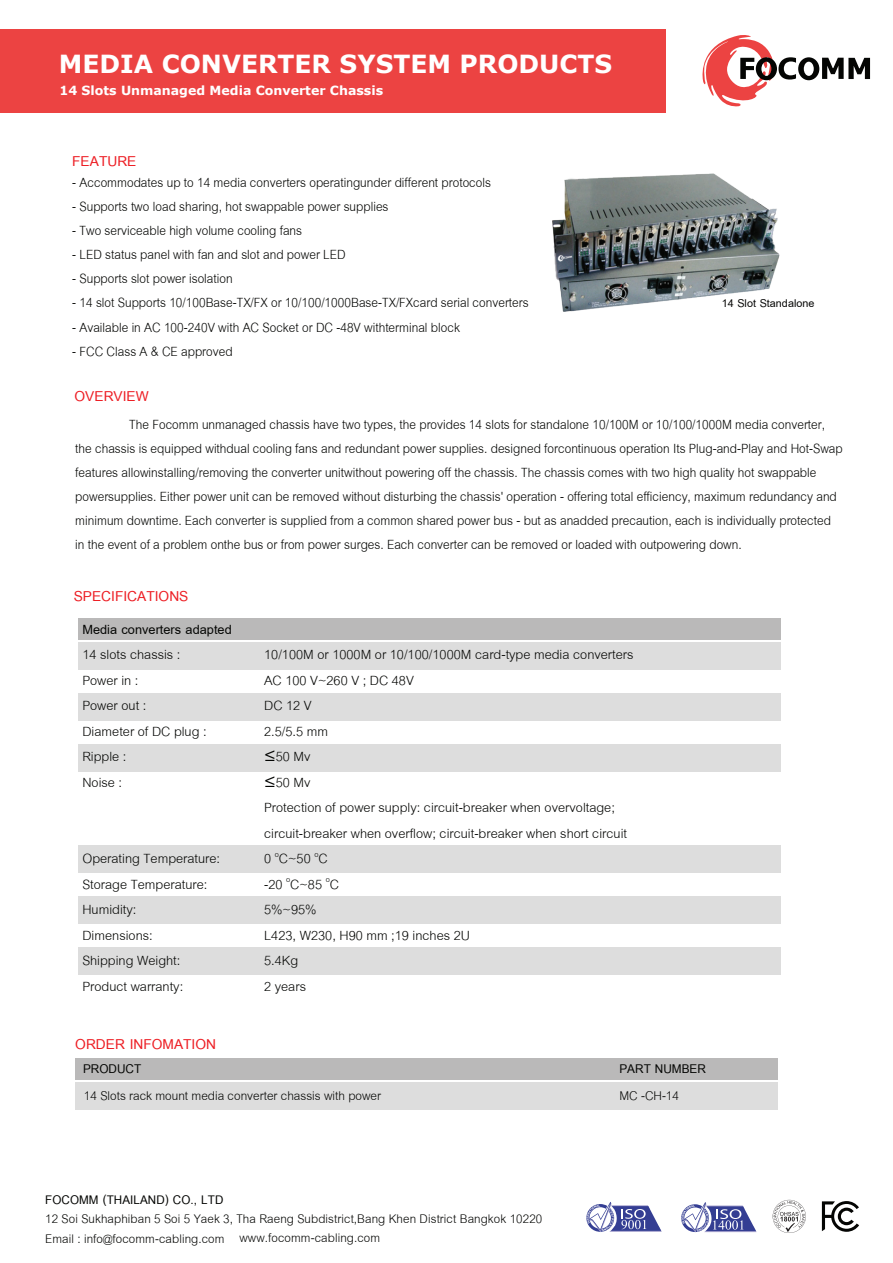
<style>
.page{position:relative;width:893px;height:1263px;background:#fff}
.page>*{position:absolute;margin:0;border:0;box-sizing:border-box;transform-origin:0 0}
.t1{font:700 24.9px "Verdana";color:#fff}
.t2{font:700 21px "Cordia New";color:#ed1d23}
.t3{font:19.5px/24px "Cordia New";color:#040503;scale:.93 1}
.t4{font:19.5px/25.5px "Cordia New";color:#040503}
.t5{font:700 19.5px "Cordia New";color:#040503}
.t6{font:18.6px "Cordia New";color:#040503}
.t7{font:700 18.6px "Cordia New";color:#040503}
.t8{font:18.3px/19.5px "Cordia New";letter-spacing:.005em;color:#040503}
.t9{font:700 18.3px "Cordia New";letter-spacing:.005em;color:#040503}
.t10{font:700 16.5px "Cordia New";color:#050504}
.t11{font:700 12.6px "Verdana";color:#fff}
.s1{font-family:"Myriad Pro"}
</style>
<div class="page">
<svg style="left:586px;top:1202px;width:76px;height:30px"></svg>
<svg style="left:681px;top:1202px;width:76px;height:30px"></svg>
<svg style="left:773px;top:1200px;width:33px;height:33px"></svg>
<svg style="left:822px;top:1201px;width:37px;height:31px"></svg>
<div style="left:75px;top:1058px;width:702px;height:22px;background:#bab9b9"></div>
<div style="left:79px;top:618px;width:702px;height:22px;background:#bab9b9"></div>
<div style="left:75px;top:1083px;width:702px;height:27px;background:#ddd"></div>
<div style="left:79px;top:642px;width:702px;height:28px;background:#ddd"></div>
<div style="left:79px;top:693px;width:702px;height:27px;background:#ddd"></div>
<div style="left:79px;top:744px;width:702px;height:27px;background:#ddd"></div>
<div style="left:79px;top:846px;width:702px;height:27px;background:#ddd"></div>
<div style="left:79px;top:896px;width:702px;height:27px;background:#ddd"></div>
<div style="left:79px;top:947px;width:702px;height:27px;background:#ddd"></div>
<div style="left:0;top:29px;width:666px;height:83px;background:#ec4342"></div>
<svg style="left:702px;top:35px;width:168px;height:72px"></svg>
<img style="left:553px;top:174px;width:226px;height:137px">
<p class="t1" style="left:59px;top:46px;width:555px">MEDIA CONVERTER SYSTEM PRODUCTS</p>
<p class="t11" style="left:59px;top:82px;width:325px">14 Slots Unmanaged Media Converter Chassis</p>
<p class="t2" style="left:72px;top:148px;width:66px">FEATURE</p>
<p class="t3" style="left:72px;top:171px;width:452px">- Accommodates up to 14 media converters operatingunder different protocols</p>
<p class="t3" style="left:72px;top:195px;width:342px">- Supports two load sharing, hot swappable power supplies</p>
<p class="t3" style="left:72px;top:219px;width:249px">- Two serviceable high volume cooling fans</p>
<p class="t3" style="left:72px;top:243px;width:296px">- LED status panel with fan and slot and power LED</p>
<p class="t3" style="left:72px;top:267px;width:174px">- Supports slot power isolation</p>
<p class="t3" style="left:72px;top:291px;width:492px">- 14 slot Supports 10/100Base-TX/FX or 10/100/1000Base-TX/FXcard serial converters</p>
<p class="t3" style="left:72px;top:315px;width:418px">- Available in AC 100-240V with AC Socket or DC -48V withterminal block</p>
<p class="t3" style="left:72px;top:339px;width:174px">- FCC Class A &amp; CE approved</p>
<p class="t2" style="left:75px;top:383px;width:76px">OVERVIEW</p>
<p class="t10" style="left:722px;top:293px;width:94px">14 Slot Standalone</p>
<p class="t3" style="left:75px;top:413px;width:827px;text-indent:54px">The Focomm unmanaged chassis have two types, the provides 14 slots for standalone 10/100M or 10/100/1000M media converter, the chassis is equipped withdual cooling fans and redundant power supplies. designed forcontinuous operation Its Plug-and-Play and Hot-Swap features allowinstalling/removing the converter unitwithout powering off the chassis. The chassis comes with two high quality hot swappable powersupplies. Either power unit can be removed without disturbing the chassis' operation - offering total efficiency, maximum redundancy and minimum downtime. Each converter is supplied from a common shared power bus - but as anadded precaution, each is individually protected in the event of a problem onthe bus or from power surges. Each converter can be removed or loaded with outpowering down.</p>
<p class="t2" style="left:74px;top:584px;width:116px">SPECIFICATIONS</p>
<p class="t5" style="left:82px;top:617px;width:151px">Media converters adapted</p>
<p class="t4" style="left:82px;top:642px;width:126px">14 slots chassis :<br>Power in :<br>Power out :<br>Diameter of DC plug :<br>Ripple :<br>Noise :</p>
<p class="t4" style="left:82px;top:846px;width:139px">Operating Temperature:<br>Storage Temperature:<br>Humidity:<br>Dimensions:<br>Shipping Weight:<br>Product warranty:</p>
<p class="t2" style="left:75px;top:1031px;width:142px">ORDER INFOMATION</p>
<p class="t4" style="left:264px;top:642px;width:371px">10/100M or 1000M or 10/100/1000M card-type media converters<br>AC 100 V~260 V ; DC 48V<br>DC 12 V<br>2.5/5.5 mm<br><span class="s1">≤</span>50 Mv<br><span class="s1">≤</span>50 Mv<br>Protection of power supply: circuit-breaker when overvoltage; circuit-breaker when overflow; circuit-breaker when short circuit<br>0 <sup>o</sup>C~50 <sup>o</sup>C<br>-20 <sup>o</sup>C~85 <sup>o</sup>C<br>5%~95%<br>L423, W230, H90 mm ;19 inches 2U<br>5.4Kg<br>2 years</p>
<p class="t7" style="left:83px;top:1057px;width:60px">PRODUCT</p>
<p class="t7" style="left:619px;top:1057px;width:88px">PART NUMBER</p>
<p class="t6" style="left:619px;top:1083px;width:61px">MC -CH-14</p>
<p class="t6" style="left:84px;top:1083px;width:299px">14 Slots rack mount media converter chassis with power</p>
<p class="t9" style="left:45px;top:1188px;width:180px">FOCOMM (THAILAND) CO., LTD</p>
<p class="t8" style="left:45px;top:1209px;width:499px">12 Soi Sukhaphiban 5 Soi 5 Yaek 3, Tha Raeng Subdistrict,Bang Khen District Bangkok 10220<br>Email : info@focomm-cabling.com</p>
<p class="t8" style="left:239px;top:1228px;width:142px">www.focomm-cabling.com</p>
</div>
